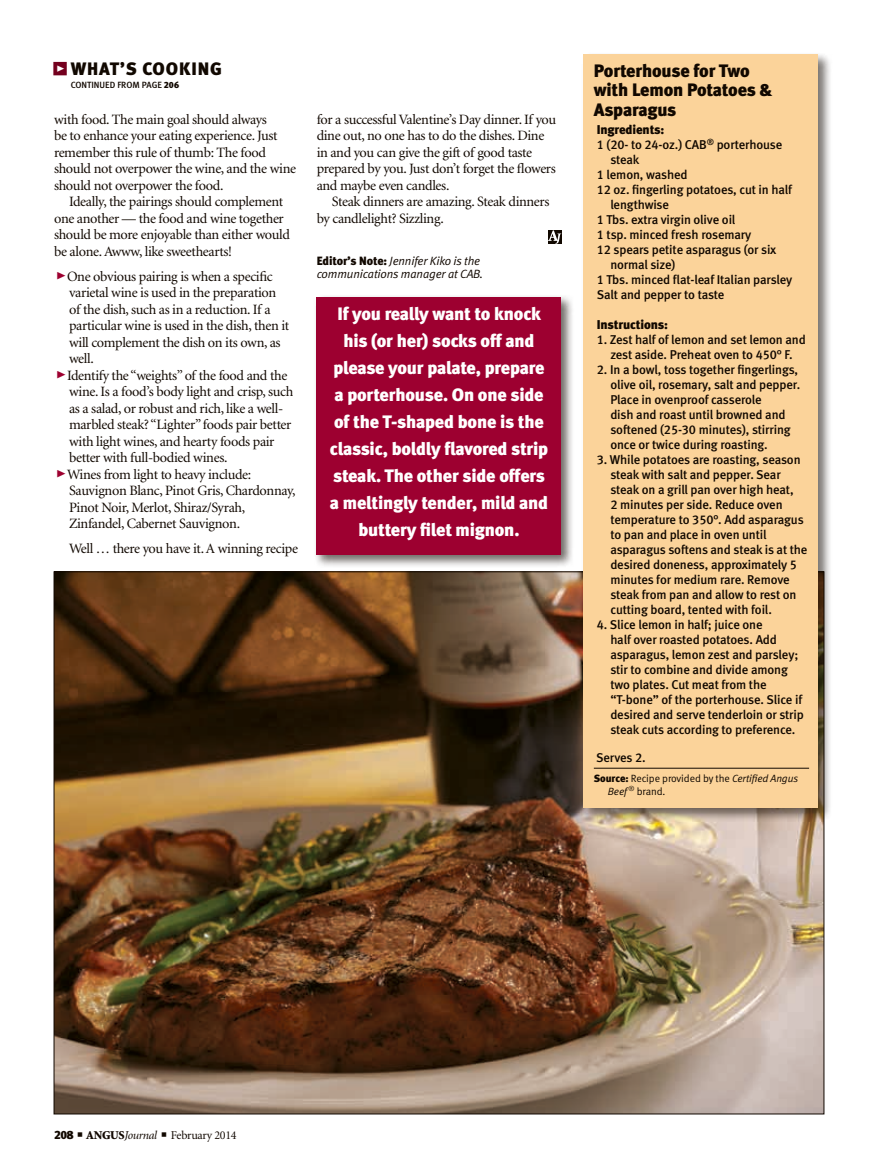
<style>
.page{position:relative;width:878px;height:1168px;background:#fff}
.page>*{position:absolute;margin:0;border:0;box-sizing:border-box;transform-origin:0 0}
.reverse_pull_quote{font:18px/27px "Meta Black LF";letter-spacing:-.01em;color:#fff;text-align:center}
.sidebar_headline{font:18px/19.5px "Meta Black LF";letter-spacing:-.01em;color:#110800}
.sidebar_headline-2{font:18px "Meta Black LF";letter-spacing:.05em;color:#110800}
.body_text{font:14.25px/16.5px "Minion";letter-spacing:-.025em;color:#110800}
.sidebar_text{font:12.75px/15px "Meta Medium LF";letter-spacing:-.01em;color:#110800}
.sidebar_text-2{font:12.75px "Meta Black LF";letter-spacing:-.01em;color:#110800}
.editor_s_note{font:italic 12px/13.5px "Meta Normal LF";letter-spacing:-.01em;color:#110800}
.t1{font:12px "Minion";letter-spacing:-.025em;color:#110800}
.table_footnotes{font:10.5px/12.8px "Meta Normal LF";letter-spacing:-.01em;color:#110800}
.t2{font:9px "Meta Medium LF";color:#110800}
.s1{font-family:"Meta Black Expert";color:#74001e}
.s2{font-family:"Meta Black LF"}
.s3{font-family:"Meta Black Caps Expert";font-size:21px;color:#9d0030}
.s4{font-family:"Meta Black LF";font-style:normal}
.s5{font-style:italic}
.s6{font-weight:900}
</style>
<div class="page">
<svg style="left:548px;top:230px;width:13px;height:14px"></svg>
<img style="left:56px;top:574px;width:766px;height:538px">
<div style="left:581px;top:52px;width:251px;height:770px;background:#110800;opacity:.55"></div>
<div style="left:583px;top:54px;width:235px;height:754px;background:#fbd39a"></div>
<hr style="left:594px;top:768px;width:215px;height:1px;background:#110800">
<div style="left:313px;top:294px;width:262px;height:274px;background:#110800;opacity:.6"></div>
<div style="left:316px;top:297px;width:245px;height:257px;background:#9d0030"></div>
<p class="sidebar_headline-2" style="left:53px;top:58px;width:171px"><span class="s1">z</span> WHAT’S COOKING</p>
<p class="t2" style="left:71px;top:80px;width:110px">CONTINUED FROM PAGE <span class="s2">206</span></p>
<p class="body_text" style="left:54px;top:111px;width:244px">with food. The main goal should always<br>be to enhance your eating experience. Just remember this rule of thumb: The food should not overpower the wine, and the wine should not overpower the food.</p>
<p class="body_text" style="left:54px;top:194px;width:237px;text-indent:15px">Ideally, the pairings should complement one another — the food and wine together should be more enjoyable than either would be alone. Awww, like sweethearts!</p>
<p class="body_text" style="left:69px;top:268px;width:222px;text-indent:-14px"><span class="s3">@</span>One obvious pairing is when a specific varietal wine is used in the preparation of the dish, such as in a reduction. If a particular wine is used in the dish, then it will complement the dish on its own, as well.</p>
<p class="body_text" style="left:69px;top:367px;width:226px;text-indent:-14px"><span class="s3">@</span>Identify the “weights” of the food and the wine. Is a food’s body light and crisp, such as a salad, or robust and rich, like a well&shy;marbled steak? “Lighter” foods pair better with light wines, and hearty foods pair better with full-bodied wines.</p>
<p class="body_text" style="left:69px;top:466px;width:228px;text-indent:-14px"><span class="s3">@</span>Wines from light to heavy include:<br>Sauvignon Blanc, Pinot Gris, Chardonnay, Pinot Noir, Merlot, Shiraz/Syrah, Zinfandel, Cabernet Sauvignon.</p>
<p class="body_text" style="left:69px;top:540px;width:230px">Well … there you have it. A winning recipe</p>
<p class="body_text" style="left:316px;top:111px;width:241px">for a successful Valentine’s Day dinner. If you dine out, no one has to do the dishes. Dine in and you can give the gift of good taste prepared by you. Just don’t forget the flowers and maybe even candles.</p>
<p class="body_text" style="left:316px;top:194px;width:234px;text-indent:15px">Steak dinners are amazing. Steak dinners by candlelight? Sizzling.</p>
<p class="editor_s_note" style="left:316px;top:254px;width:168px"><span class="s4">Editor’s Note:</span> Jennifer Kiko is the communications manager at CAB.</p>
<p class="reverse_pull_quote" style="left:330px;top:300px;width:220px">If you really want to knock his (or her) socks off and please your palate, prepare a porterhouse. On one side of the T-shaped bone is the classic, boldly flavored strip steak. The other side offers a meltingly tender, mild and buttery filet mignon.</p>
<p class="sidebar_headline" style="left:594px;top:61px;width:180px">Porterhouse for Two with Lemon Potatoes &amp;<br>Asparagus</p>
<p class="sidebar_text-2" style="left:597px;top:122px;width:69px">Ingredients:</p>
<p class="sidebar_text" style="left:610px;top:137px;width:173px;text-indent:-14px">1 (20- to 24-oz.) CAB<sup>®</sup> porterhouse steak</p>
<p class="sidebar_text" style="left:597px;top:167px;width:92px">1 lemon, washed</p>
<p class="sidebar_text" style="left:610px;top:182px;width:183px;text-indent:-14px">12 oz. fingerling potatoes, cut in half lengthwise</p>
<p class="sidebar_text" style="left:597px;top:212px;width:140px">1 Tbs. extra virgin olive oil</p>
<p class="sidebar_text" style="left:597px;top:227px;width:156px">1 tsp. minced fresh rosemary</p>
<p class="sidebar_text" style="left:610px;top:242px;width:167px;text-indent:-14px">12 spears petite asparagus (or six normal size)</p>
<p class="sidebar_text" style="left:597px;top:272px;width:197px">1 Tbs. minced flat-leaf Italian parsley</p>
<p class="sidebar_text" style="left:597px;top:287px;width:129px">Salt and pepper to taste</p>
<p class="sidebar_text-2" style="left:597px;top:317px;width:73px">Instructions:</p>
<p class="sidebar_text" style="left:597px;top:332px;width:210px;text-align:center">1. Zest half of lemon and set lemon and zest aside. Preheat oven to 450° F.</p>
<p class="sidebar_text" style="left:610px;top:362px;width:191px;text-indent:-14px">2. In a bowl, toss together fingerlings, olive oil, rosemary, salt and pepper.<br>Place in ovenproof casserole<br>dish and roast until browned and softened (25-30 minutes), stirring once or twice during roasting.</p>
<p class="sidebar_text" style="left:610px;top:452px;width:199px;text-indent:-14px">3. While potatoes are roasting, season steak with salt and pepper. Sear steak on a grill pan over high heat,<br>2 minutes per side. Reduce oven temperature to 350°. Add asparagus to pan and place in oven until asparagus softens and steak is at the desired doneness, approximately 5 minutes for medium rare. Remove steak from pan and allow to rest on cutting board, tented with foil.</p>
<p class="sidebar_text" style="left:610px;top:617px;width:195px;text-indent:-14px">4. Slice lemon in half; juice one<br>half over roasted potatoes. Add asparagus, lemon zest and parsley; stir to combine and divide among two plates. Cut meat from the “T-bone” of the porterhouse. Slice if desired and serve tenderloin or strip steak cuts according to preference.</p>
<p class="sidebar_text" style="left:596px;top:749px;width:51px">Serves 2.</p>
<p class="table_footnotes" style="left:608px;top:772px;width:192px;text-indent:-14px"><span class="s2">Source:</span> Recipe provided by the <span class="s5">Certified Angus<br>Beef</span> <sup>®</sup> brand.</p>
<p class="t1" style="left:54px;top:1129px;width:184px"><span class="s2">208</span> ■ <span class="s6">ANGUS</span><span class="s5">Journal</span> ■ February 2014</p>
</div>
